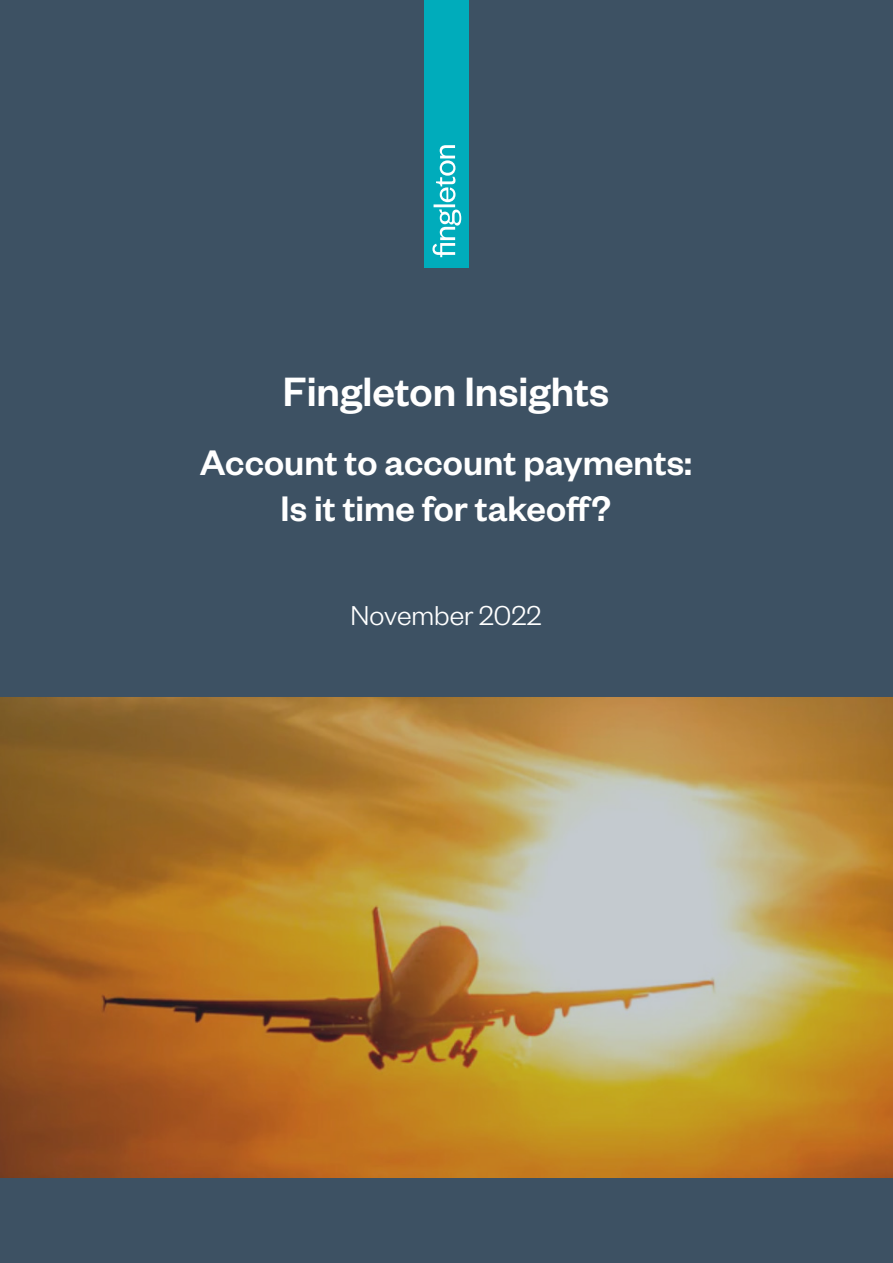
<style>
.page{position:relative;width:893px;height:1263px;background:#3d5163}
.page>*{position:absolute;margin:0;border:0;box-sizing:border-box;transform-origin:0 0}
.t1{font:500 45px "Founders Grotesk";color:#fff}
.t2{font:500 39px/46.5px "Founders Grotesk";color:#fff;text-align:center}
.t3{font:300 30px "Founders Grotesk";color:#fff}
</style>
<div class="page">
<div style="left:424px;top:0;width:45px;height:268px;background:#00acbb"></div>
<svg style="left:432px;top:209px;width:29px;height:48px"></svg>
<hr style="left:434px;top:204px;width:21px;height:3px;background:#fff">
<svg style="left:436px;top:145px;width:19px;height:57px"></svg>
<img style="left:0;top:697px;width:893px;height:481px">
<p class="t1" style="left:283px;top:364px;width:328px">Fingleton Insights</p>
<p class="t2" style="left:200px;top:437px;width:494px">Account to account payments:<br>Is it time for takeoff?</p>
<p class="t3" style="left:350px;top:597px;width:192px">November 2022</p>
</div>
